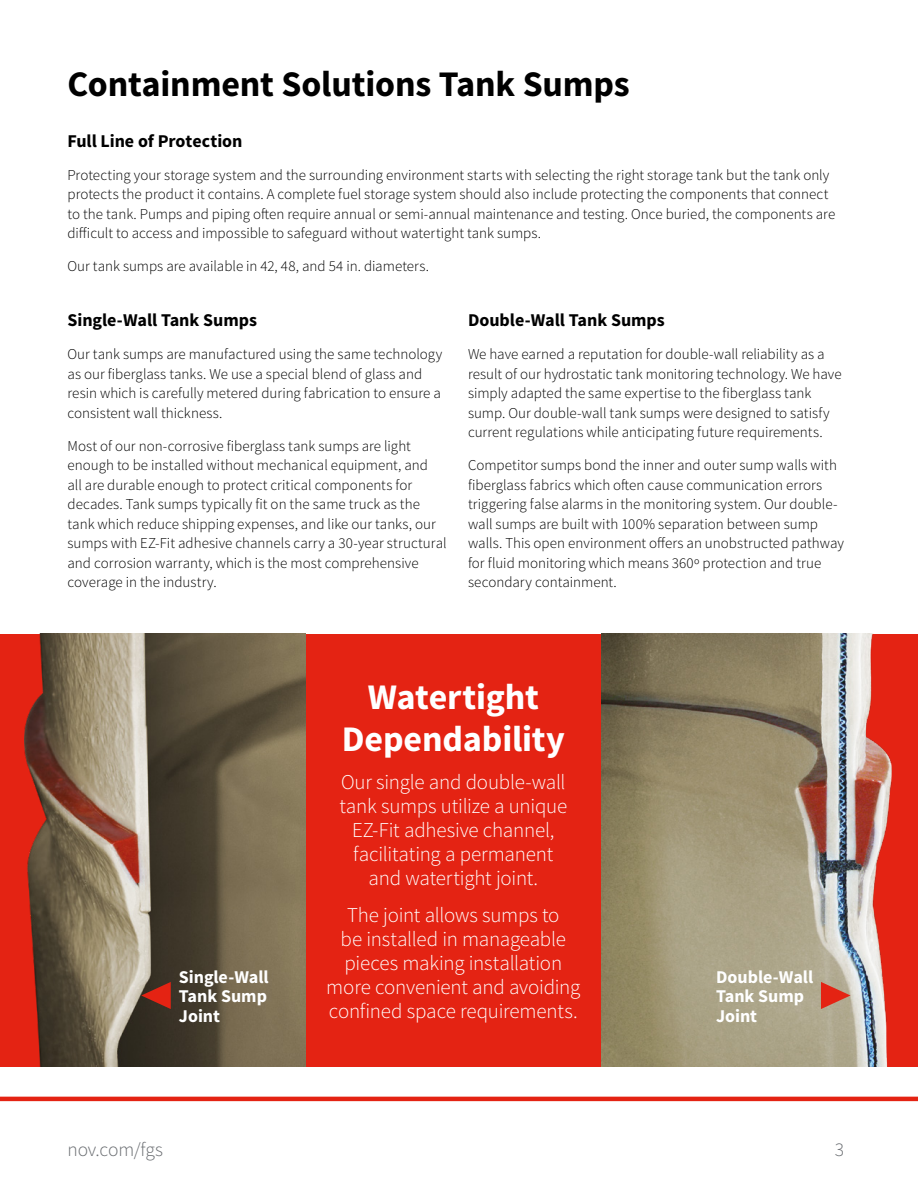
<style>
.page{position:relative;width:918px;height:1188px;background:#fff}
.page>*{position:absolute;margin:0;border:0;box-sizing:border-box;transform-origin:0 0}
.t1{font:700 36px "Source Sans Pro";letter-spacing:-.005em;color:#000}
.t2{font:700 36px/42px "Source Sans Pro";letter-spacing:-.005em;color:#fff;text-align:center}
.t3{font:300 21px/24px "Source Sans Pro";letter-spacing:-.01em;color:#fff;text-align:center}
.t4{font:300 19.5px "Source Sans Pro";letter-spacing:-.005em;color:#6a6d71}
.t5{font:700 18px "Source Sans Pro";color:#000}
.t6{font:700 18px/19.5px "Source Sans Pro";color:#fff}
.t7{font:300 15px/19.5px "Source Sans Pro";color:#000}
</style>
<div class="page">
<hr style="left:0;top:1097px;width:918px;height:4px;background:#e42313">
<div style="left:0;top:634px;width:918px;height:432px;background:#e42313"></div>
<img style="left:602px;top:634px;width:290px;height:432px">
<img style="left:24px;top:634px;width:282px;height:432px">
<svg style="left:141px;top:982px;width:30px;height:27px"></svg>
<svg style="left:821px;top:982px;width:29px;height:27px"></svg>
<hr style="left:0;top:0;width:1px;height:1188px;background:#000">
<h1 class="t1" style="left:68px;top:61px;width:564px">Containment Solutions Tank Sumps</h1>
<p class="t5" style="left:68px;top:129px;width:177px">Full Line of Protection</p>
<p class="t7" style="left:68px;top:165px;width:769px">Protecting your storage system and the surrounding environment starts with selecting the right storage tank but the tank only protects the product it contains. A complete fuel storage system should also include protecting the components that connect to the tank. Pumps and piping often require annual or semi-annual maintenance and testing. Once buried, the components are difficult to access and impossible to safeguard without watertight tank sumps.</p>
<p class="t7" style="left:68px;top:257px;width:363px">Our tank sumps are available in 42, 48, and 54 in. diameters.</p>
<p class="t5" style="left:68px;top:309px;width:191px">Single-Wall Tank Sumps</p>
<p class="t7" style="left:68px;top:344px;width:376px">Our tank sumps are manufactured using the same technology as our fiberglass tanks. We use a special blend of glass and resin which is carefully metered during fabrication to ensure a consistent wall thickness.</p>
<p class="t7" style="left:68px;top:436px;width:381px">Most of our non-corrosive fiberglass tank sumps are light enough to be installed without mechanical equipment, and<br>all are durable enough to protect critical components for decades. Tank sumps typically fit on the same truck as the tank which reduce shipping expenses, and like our tanks, our sumps with EZ-Fit adhesive channels carry a 30-year structural and corrosion warranty, which is the most comprehensive coverage in the industry.</p>
<p class="t5" style="left:468px;top:309px;width:198px">Double-Wall Tank Sumps</p>
<p class="t7" style="left:468px;top:344px;width:375px">We have earned a reputation for double-wall reliability as a result of our hydrostatic tank monitoring technology. We have simply adapted the same expertise to the fiberglass tank sump. Our double-wall tank sumps were designed to satisfy current regulations while anticipating future requirements.</p>
<p class="t7" style="left:468px;top:455px;width:378px">Competitor sumps bond the inner and outer sump walls with fiberglass fabrics which often cause communication errors triggering false alarms in the monitoring system. Our double&shy;wall sumps are built with 100% separation between sump walls. This open environment offers an unobstructed pathway for fluid monitoring which means 360º protection and true secondary containment.</p>
<p class="t6" style="left:179px;top:968px;width:91px;text-align:justify">Single-Wall Tank Sump Joint</p>
<h1 class="t2" style="left:342px;top:678px;width:225px">Watertight<br>Dependability</h1>
<h2 class="t3" style="left:339px;top:770px;width:229px">Our single and double-wall tank sumps utilize a unique<br>EZ-Fit adhesive channel, facilitating a permanent and watertight joint.</h2>
<h2 class="t3" style="left:326px;top:903px;width:255px">The joint allows sumps to<br>be installed in manageable pieces making installation more convenient and avoiding confined space requirements.</h2>
<p class="t6" style="left:716px;top:968px;width:99px">Double-Wall<br>Tank Sump<br>Joint</p>
<h3 class="t4" style="left:68px;top:1137px;width:97px">nov.com/fgs</h3>
<h3 class="t4" style="left:835px;top:1137px;width:11px">3</h3>
</div>
